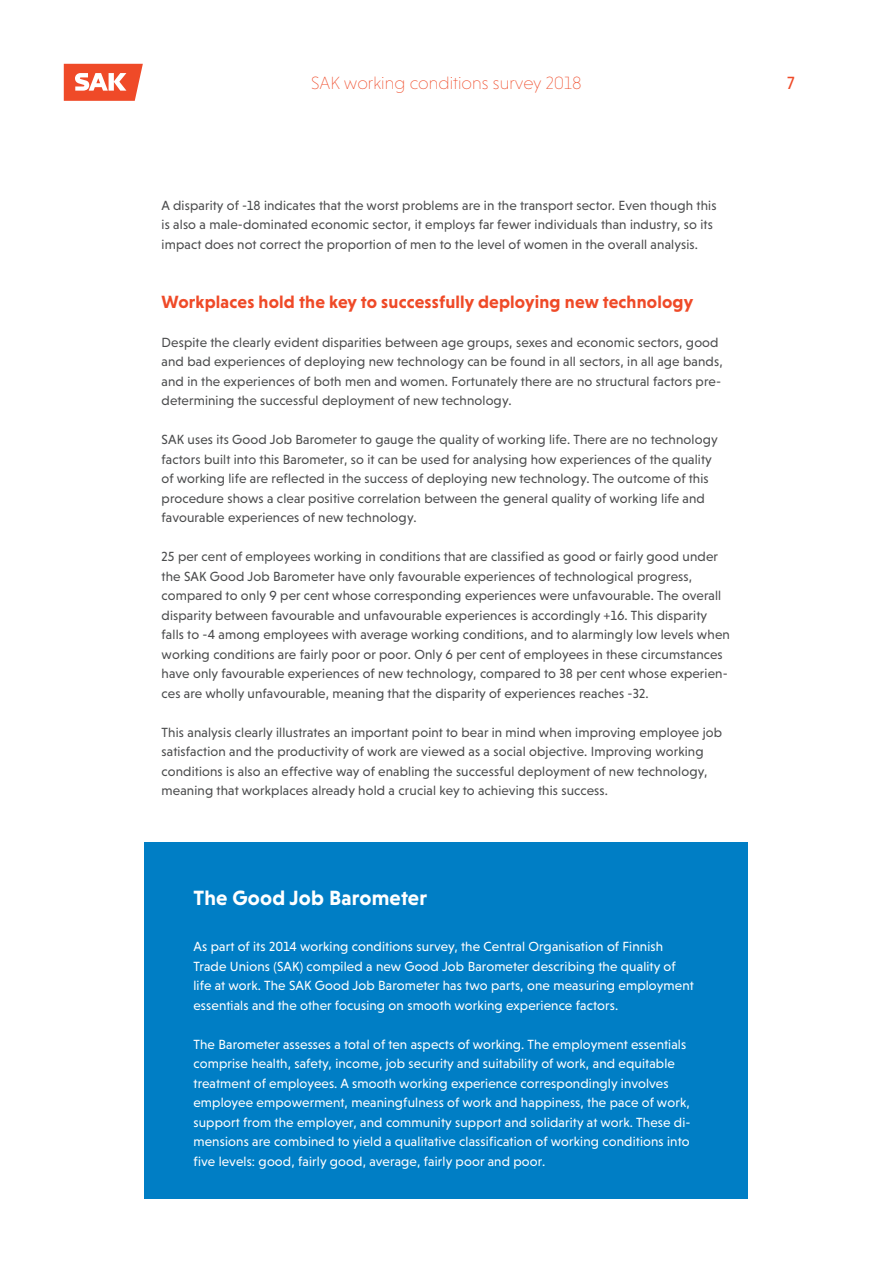
<style>
.page{position:relative;width:893px;height:1263px;background:#fff}
.page>*{position:absolute;margin:0;border:0;box-sizing:border-box;transform-origin:0 0}
.t1{font:700 21px "Niveau Grotesk";letter-spacing:.01em;color:#fff}
.t2{font:700 18px "Niveau Grotesk";letter-spacing:.01em;color:#ef4a28}
.t3{font:200 18px "Niveau Grotesk";color:#ef4a28}
.t4{font:18px "Niveau Grotesk";color:#ef4a28}
.t5{font:13.5px/19.5px "Niveau Grotesk";letter-spacing:.01em;color:#4b4c4d}
.t6{font:13.5px/19.5px "Niveau Grotesk";letter-spacing:.01em;color:#fff}
</style>
<div class="page">
<svg style="left:64px;top:64px;width:79px;height:37px"></svg>
<div style="left:145px;top:843px;width:603px;height:356px;background:#007ec5"></div>
<h2 class="t3" style="left:311px;top:73px;width:272px">SAK working conditions survey 2018</h2>
<h2 class="t4" style="left:787px;top:73px;width:9px">7</h2>
<p class="t5" style="left:162px;top:196px;width:556px">A disparity of -18 indicates that the worst problems are in the transport sector. Even though this is also a male-dominated economic sector, it employs far fewer individuals than industry, so its impact does not correct the proportion of men to the level of women in the overall analysis.</p>
<h2 class="t2" style="left:162px;top:291px;width:533px">Workplaces hold the key to successfully deploying new technology</h2>
<p class="t5" style="left:162px;top:332px;width:563px">Despite the clearly evident disparities between age groups, sexes and economic sectors, good and bad experiences of deploying new technology can be found in all sectors, in all age bands, and in the experiences of both men and women. Fortunately there are no structural factors pre&shy;determining the successful deployment of new technology.</p>
<p class="t5" style="left:162px;top:430px;width:558px">SAK uses its Good Job Barometer to gauge the quality of working life. There are no technology factors built into this Barometer, so it can be used for analysing how experiences of the quality of working life are reflected in the success of deploying new technology. The outcome of this procedure shows a clear positive correlation between the general quality of working life and favourable experiences of new technology.</p>
<p class="t5" style="left:162px;top:547px;width:570px">25 per cent of employees working in conditions that are classified as good or fairly good under the SAK Good Job Barometer have only favourable experiences of technological progress, compared to only 9 per cent whose corresponding experiences were unfavourable. The overall disparity between favourable and unfavourable experiences is accordingly +16. This disparity falls to -4 among employees with average working conditions, and to alarmingly low levels when working conditions are fairly poor or poor. Only 6 per cent of employees in these circumstances have only favourable experiences of new technology, compared to 38 per cent whose experien&shy;ces are wholly unfavourable, meaning that the disparity of experiences reaches -32.</p>
<p class="t5" style="left:162px;top:722px;width:562px">This analysis clearly illustrates an important point to bear in mind when improving employee job satisfaction and the productivity of work are viewed as a social objective. Improving working conditions is also an effective way of enabling the successful deployment of new technology, meaning that workplaces already hold a crucial key to achieving this success.</p>
<h1 class="t1" style="left:193px;top:886px;width:235px">The Good Job Barometer</h1>
<p class="t6" style="left:193px;top:937px;width:502px">As part of its 2014 working conditions survey, the Central Organisation of Finnish Trade Unions (SAK) compiled a new Good Job Barometer describing the quality of life at work. The SAK Good Job Barometer has two parts, one measuring employment essentials and the other focusing on smooth working experience factors.</p>
<p class="t6" style="left:193px;top:1034px;width:499px">The Barometer assesses a total of ten aspects of working. The employment essentials comprise health, safety, income, job security and suitability of work, and equitable treatment of employees. A smooth working experience correspondingly involves employee empowerment, meaningfulness of work and happiness, the pace of work, support from the employer, and community support and solidarity at work. These di&shy;mensions are combined to yield a qualitative classification of working conditions into five levels: good, fairly good, average, fairly poor and poor.</p>
</div>
